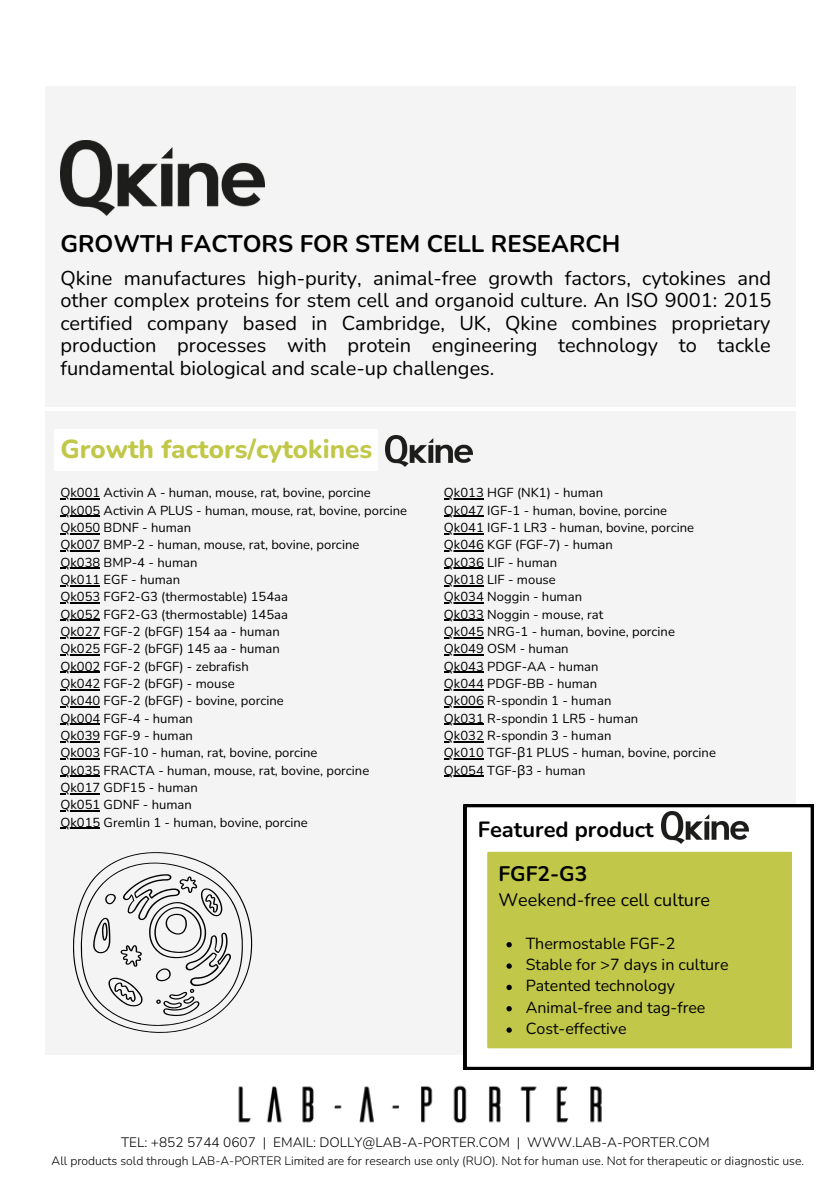
<style>
.page{position:relative;width:839px;height:1191px;background:#fff}
.page>*{position:absolute;margin:0;border:0;box-sizing:border-box;transform-origin:0 0}
.t1{font:800 26px "Nunito";color:#c1c849}
.t2{font:700 24px "Nunito";color:#000}
.t3{font:700 22px "Nunito";color:#000}
.t4{font:700 21px "Nunito";color:#000}
.t5{font:20px/22.4px "Nunito";color:#000;text-align:justify}
.t6{font:18px "Nunito";color:#000}
.t7{font:16px/21.4px "Nunito";color:#000}
.t8{font:300 13.6px "Nunito";color:#000}
.t9{font:13px/17.4px "Nunito";color:#000}
.t10{font:300 12.2px "Nunito";color:#000}
.s1{font-family:"Noto Sans"}
</style>
<div class="page">
<div style="left:46px;top:411px;width:750px;height:644px;background:#f4f4f4"></div>
<div style="left:46px;top:86px;width:750px;height:321px;background:#f4f4f4"></div>
<img style="left:238px;top:1085px;width:364px;height:38px">
<img style="left:60px;top:141px;width:204px;height:75px">
<svg style="left:73px;top:852px;width:179px;height:181px"></svg>
<svg style="left:464px;top:804px;width:349px;height:266px"></svg>
<div style="left:487px;top:852px;width:304px;height:196px;background:#c1c849"></div>
<div style="left:55px;top:430px;width:323px;height:41px;background:#fff"></div>
<hr style="left:60px;top:498px;width:40px;height:2px;background:#000">
<hr style="left:60px;top:516px;width:40px;height:1px;background:#000">
<hr style="left:60px;top:533px;width:40px;height:1px;background:#000">
<hr style="left:60px;top:550px;width:40px;height:2px;background:#000">
<hr style="left:60px;top:568px;width:40px;height:1px;background:#000">
<hr style="left:60px;top:585px;width:40px;height:1px;background:#000">
<hr style="left:60px;top:602px;width:40px;height:2px;background:#000">
<hr style="left:60px;top:620px;width:40px;height:1px;background:#000">
<hr style="left:60px;top:637px;width:40px;height:1px;background:#000">
<hr style="left:60px;top:654px;width:40px;height:2px;background:#000">
<hr style="left:60px;top:672px;width:40px;height:1px;background:#000">
<hr style="left:60px;top:689px;width:40px;height:1px;background:#000">
<hr style="left:60px;top:706px;width:40px;height:2px;background:#000">
<hr style="left:60px;top:724px;width:40px;height:1px;background:#000">
<hr style="left:60px;top:741px;width:40px;height:1px;background:#000">
<hr style="left:60px;top:758px;width:40px;height:2px;background:#000">
<hr style="left:60px;top:776px;width:40px;height:1px;background:#000">
<hr style="left:60px;top:793px;width:40px;height:1px;background:#000">
<hr style="left:60px;top:810px;width:40px;height:2px;background:#000">
<hr style="left:60px;top:828px;width:40px;height:1px;background:#000">
<hr style="left:444px;top:498px;width:40px;height:2px;background:#000">
<hr style="left:444px;top:516px;width:40px;height:1px;background:#000">
<hr style="left:444px;top:533px;width:40px;height:1px;background:#000">
<hr style="left:444px;top:550px;width:40px;height:2px;background:#000">
<hr style="left:444px;top:568px;width:40px;height:1px;background:#000">
<hr style="left:444px;top:585px;width:40px;height:1px;background:#000">
<hr style="left:444px;top:602px;width:40px;height:2px;background:#000">
<hr style="left:444px;top:620px;width:40px;height:1px;background:#000">
<hr style="left:444px;top:637px;width:40px;height:1px;background:#000">
<hr style="left:444px;top:654px;width:40px;height:2px;background:#000">
<hr style="left:444px;top:672px;width:40px;height:1px;background:#000">
<hr style="left:444px;top:689px;width:40px;height:1px;background:#000">
<hr style="left:444px;top:706px;width:40px;height:2px;background:#000">
<hr style="left:444px;top:724px;width:40px;height:1px;background:#000">
<hr style="left:444px;top:741px;width:40px;height:1px;background:#000">
<hr style="left:444px;top:758px;width:40px;height:2px;background:#000">
<hr style="left:444px;top:776px;width:40px;height:1px;background:#000">
<svg style="left:506px;top:942px;width:6px;height:5px"></svg>
<svg style="left:506px;top:963px;width:6px;height:6px"></svg>
<svg style="left:506px;top:985px;width:6px;height:5px"></svg>
<svg style="left:506px;top:1006px;width:6px;height:5px"></svg>
<svg style="left:506px;top:1027px;width:6px;height:6px"></svg>
<img style="left:385px;top:435px;width:87px;height:32px">
<img style="left:661px;top:812px;width:87px;height:31px">
<h2 class="t2" style="left:60px;top:228px;width:561px">GROWTH FACTORS FOR STEM CELL RESEARCH</h2>
<p class="t5" style="left:60px;top:267px;width:712px">Qkine manufactures high-purity, animal-free growth factors, cytokines and other complex proteins for stem cell and organoid culture. An ISO 9001: 2015 certified company based in Cambridge, UK, Qkine combines proprietary production processes with protein engineering technology to tackle fundamental biological and scale-up challenges.</p>
<h1 class="t1" style="left:60px;top:432px;width:313px">Growth factors/cytokines</h1>
<p class="t9" style="left:60px;top:484px;width:348px">Qk001 Activin A - human, mouse, rat, bovine, porcine<br>Qk005 Activin A PLUS - human, mouse, rat, bovine, porcine<br>Qk050 BDNF - human<br>Qk007 BMP-2 - human, mouse, rat, bovine, porcine<br>Qk038 BMP-4 - human<br>Qk011 EGF - human<br>Qk053 FGF2-G3 (thermostable) 154aa<br>Qk052 FGF2-G3 (thermostable) 145aa<br>Qk027 FGF-2 (bFGF) 154 aa - human<br>Qk025 FGF-2 (bFGF) 145 aa - human<br>Qk002 FGF-2 (bFGF) - zebrafish<br>Qk042 FGF-2 (bFGF) - mouse<br>Qk040 FGF-2 (bFGF) - bovine, porcine<br>Qk004 FGF-4 - human<br>Qk039 FGF-9 - human<br>Qk003 FGF-10 - human, rat, bovine, porcine<br>Qk035 FRACTA - human, mouse, rat, bovine, porcine<br>Qk017 GDF15 - human<br>Qk051 GDNF - human<br>Qk015 Gremlin 1 - human, bovine, porcine</p>
<p class="t9" style="left:444px;top:484px;width:273px">Qk013 HGF (NK1) - human<br>Qk047 IGF-1 - human, bovine, porcine<br>Qk041 IGF-1 LR3 - human, bovine, porcine<br>Qk046 KGF (FGF-7) - human<br>Qk036 LIF - human<br>Qk018 LIF - mouse<br>Qk034 Noggin - human<br>Qk033 Noggin - mouse, rat<br>Qk045 NRG-1 - human, bovine, porcine<br>Qk049 OSM - human<br>Qk043 PDGF-AA - human<br>Qk044 PDGF-BB - human<br>Qk006 R-spondin 1 - human<br>Qk031 R-spondin 1 LR5 - human<br>Qk032 R-spondin 3 - human<br>Qk010 TGF-<span class="s1">β</span>1 PLUS - human, bovine, porcine<br>Qk054 TGF-<span class="s1">β</span>3 - human</p>
<h3 class="t3" style="left:478px;top:815px;width:177px">Featured product</h3>
<h3 class="t4" style="left:498px;top:860px;width:90px">FGF2-G3</h3>
<h3 class="t6" style="left:498px;top:888px;width:213px">Weekend-free cell culture</h3>
<p class="t7" style="left:525px;top:933px;width:204px">Thermostable FGF-2<br>Stable for &gt;7 days in culture<br>Patented technology<br>Animal-free and tag-free<br>Cost-effective</p>
<p class="t8" style="left:121px;top:1133px;width:590px">TEL: +852 5744 0607 | EMAIL: DOLLY@LAB-A-PORTER.COM | WWW.LAB-A-PORTER.COM</p>
<p class="t10" style="left:52px;top:1152px;width:754px">All products sold through LAB-A-PORTER Limited are for research use only (RUO). Not for human use. Not for therapeutic or diagnostic use.</p>
</div>
